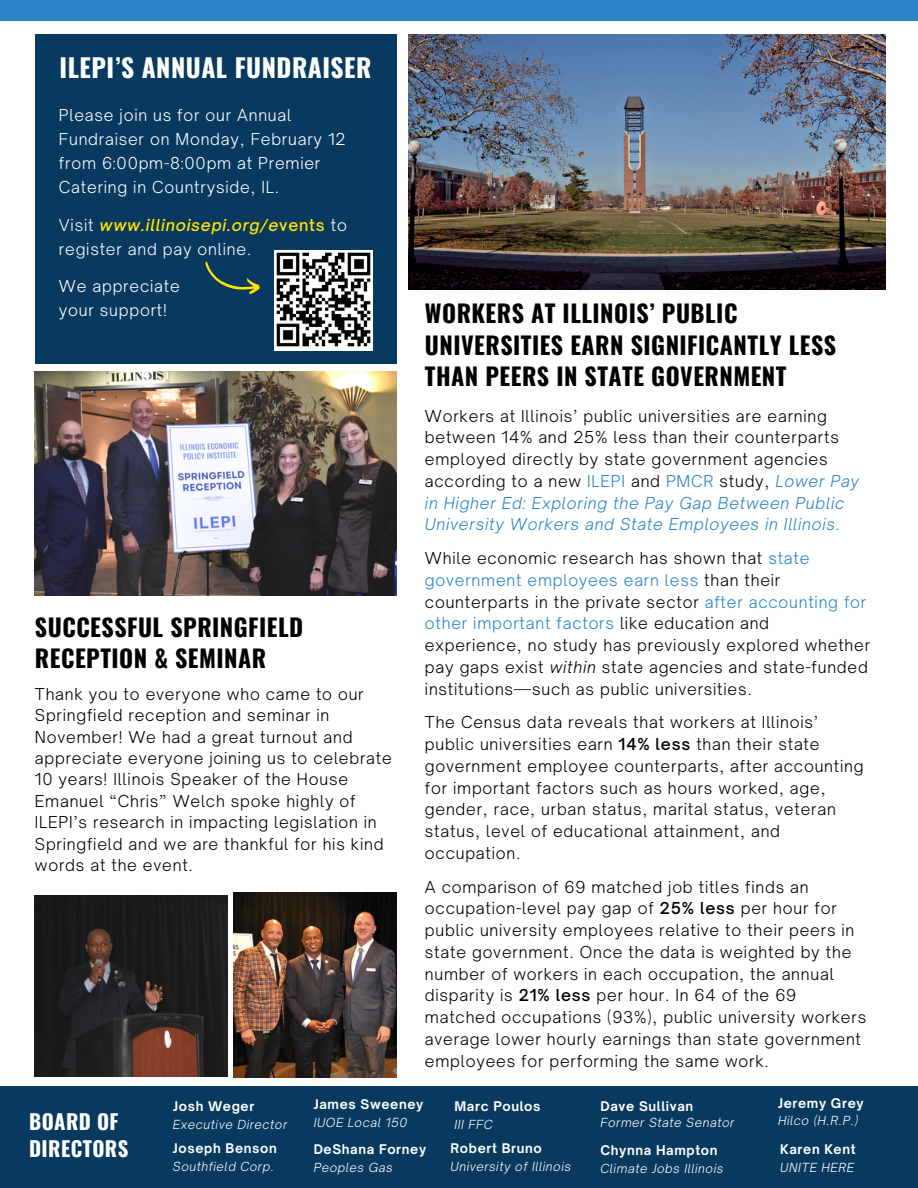
<style>
.page{position:relative;width:918px;height:1188px;background:#fff}
.page>*{position:absolute;margin:0;border:0;box-sizing:border-box;transform-origin:0 0}
.t1{font:700 25.5px "Oswald";letter-spacing:.02em;color:#fff}
.t2{font:700 24px/31.5px "Oswald";letter-spacing:.02em;color:#000}
.t3{font:700 20.7px/27.2px "Oswald";letter-spacing:.02em;color:#fff}
.t4{font:300 15.75px/21.8px "Open Sauce One";letter-spacing:.05em;color:#000}
.t5{font:300 15.75px/24px "Open Sauce One";letter-spacing:.05em;color:#fff}
.t6{font:700 12.75px "Open Sauce One";letter-spacing:.05em;color:#fff}
.t7{font:italic 300 12px "Open Sauce One";letter-spacing:.05em;color:#fff}
.s1{font-weight:500;font-style:italic;color:#ffe300}
.s2{font-weight:500;color:#ffe300}
.s3{color:#2a85c9}
.s4{font-style:italic;color:#2a85c9}
.s5{font-style:italic}
.s6{font-weight:500}
</style>
<div class="page">
<div style="left:0;top:0;width:918px;height:20px;background:#2a85c9"></div>
<div style="left:0;top:1086px;width:918px;height:102px;background:#083a60"></div>
<div style="left:35px;top:35px;width:361px;height:329px;background:#083a60"></div>
<img style="left:275px;top:250px;width:98px;height:100px">
<svg style="left:205px;top:261px;width:55px;height:33px"></svg>
<img style="left:35px;top:372px;width:361px;height:224px">
<img style="left:408px;top:35px;width:477px;height:254px">
<img style="left:233px;top:893px;width:163px;height:184px">
<img style="left:35px;top:895px;width:192px;height:181px">
<p class="t1" style="left:60px;top:48px;width:313px">ILEPI’S ANNUAL FUNDRAISER</p>
<p class="t5" style="left:59px;top:103px;width:234px">Please join us for our Annual</p>
<p class="t5" style="left:59px;top:127px;width:288px">Fundraiser on Monday, February 12 from 6:00pm-8:00pm at Premier<br>Catering in Countryside, IL.</p>
<p class="t5" style="left:59px;top:213px;width:289px">Visit <span class="s1">www.illinoisepi.org/e</span><span class="s2">vents</span> to register and pay online.</p>
<p class="t5" style="left:59px;top:274px;width:122px">We appreciate</p>
<p class="t5" style="left:59px;top:298px;width:109px">your support!</p>
<p class="t2" style="left:35px;top:610px;width:270px">SUCCESSFUL SPRINGFIELD<br>RECEPTION &amp; SEMINAR</p>
<p class="t4" style="left:35px;top:683px;width:358px;line-height:21.3px">Thank you to everyone who came to our Springfield reception and seminar in November! We had a great turnout and appreciate everyone joining us to celebrate 10 years! Illinois Speaker of the House Emanuel “Chris” Welch spoke highly of ILEPI’s research in impacting legislation in Springfield and we are thankful for his kind words at the event.</p>
<p class="t2" style="left:425px;top:297px;width:413px">WORKERS AT ILLINOIS’ PUBLIC<br>UNIVERSITIES EARN SIGNIFICANTLY LESS<br>THAN PEERS IN STATE GOVERNMENT</p>
<p class="t4" style="left:425px;top:405px;width:436px">Workers at Illinois’ public universities are earning between 14% and 25% less than their counterparts employed directly by state government agencies according to a new <span class="s3">ILEPI</span> and <span class="s3">PMCR</span> study, <span class="s4">Lower Pay in Higher Ed: Exploring the Pay Gap Between Public University Workers and State Employees in Illinois.</span></p>
<p class="t4" style="left:425px;top:547px;width:447px">While economic research has shown that <span class="s3">state government employees earn less</span> than their counterparts in the private sector <span class="s3">after accounting for other important factors</span> like education and<br>experience, no study has previously explored whether pay gaps exist <span class="s5">within</span> state agencies and state-funded institutions—such as public universities.</p>
<p class="t4" style="left:425px;top:712px;width:440px">The Census data reveals that workers at Illinois’ public universities earn <span class="s6">14% less</span> than their state government employee counterparts, after accounting for important factors such as hours worked, age, gender, race, urban status, marital status, veteran status, level of educational attainment, and occupation.</p>
<p class="t4" style="left:425px;top:876px;width:443px">A comparison of 69 matched job titles finds an occupation-level pay gap of <span class="s6">25% less</span> per hour for public university employees relative to their peers in state government. Once the data is weighted by the number of workers in each occupation, the annual disparity is <span class="s6">21% less</span> per hour. In 64 of the 69 matched occupations (93%), public university workers average lower hourly earnings than state government employees for performing the same work.</p>
<p class="t3" style="left:29px;top:1107px;width:101px">BOARD OF<br>DIRECTORS</p>
<p class="t6" style="left:173px;top:1098px;width:83px">Josh Weger</p>
<p class="t7" style="left:173px;top:1117px;width:116px">Executive Director</p>
<p class="t6" style="left:173px;top:1140px;width:105px">Joseph Benson</p>
<p class="t7" style="left:173px;top:1159px;width:103px">Southfield Corp.</p>
<p class="t6" style="left:314px;top:1096px;width:111px">James Sweeney</p>
<p class="t7" style="left:314px;top:1115px;width:95px">IUOE Local 150</p>
<p class="t6" style="left:314px;top:1141px;width:114px">DeShana Forney</p>
<p class="t7" style="left:314px;top:1160px;width:80px">Peoples Gas</p>
<p class="t6" style="left:454px;top:1098px;width:88px">Marc Poulos</p>
<p class="t7" style="left:454px;top:1117px;width:40px">III FFC</p>
<p class="t6" style="left:451px;top:1140px;width:93px">Robert Bruno</p>
<p class="t7" style="left:451px;top:1159px;width:122px">University of Illinois</p>
<p class="t6" style="left:600px;top:1098px;width:94px">Dave Sullivan</p>
<p class="t7" style="left:600px;top:1115px;width:135px">Former State Senator</p>
<p class="t6" style="left:600px;top:1142px;width:119px">Chynna Hampton</p>
<p class="t7" style="left:600px;top:1161px;width:124px">Climate Jobs Illinois</p>
<p class="t6" style="left:778px;top:1095px;width:87px">Jeremy Grey</p>
<p class="t7" style="left:778px;top:1113px;width:82px">Hilco (H.R.P.)</p>
<p class="t6" style="left:780px;top:1141px;width:77px">Karen Kent</p>
<p class="t7" style="left:780px;top:1160px;width:75px">UNITE HERE</p>
</div>
